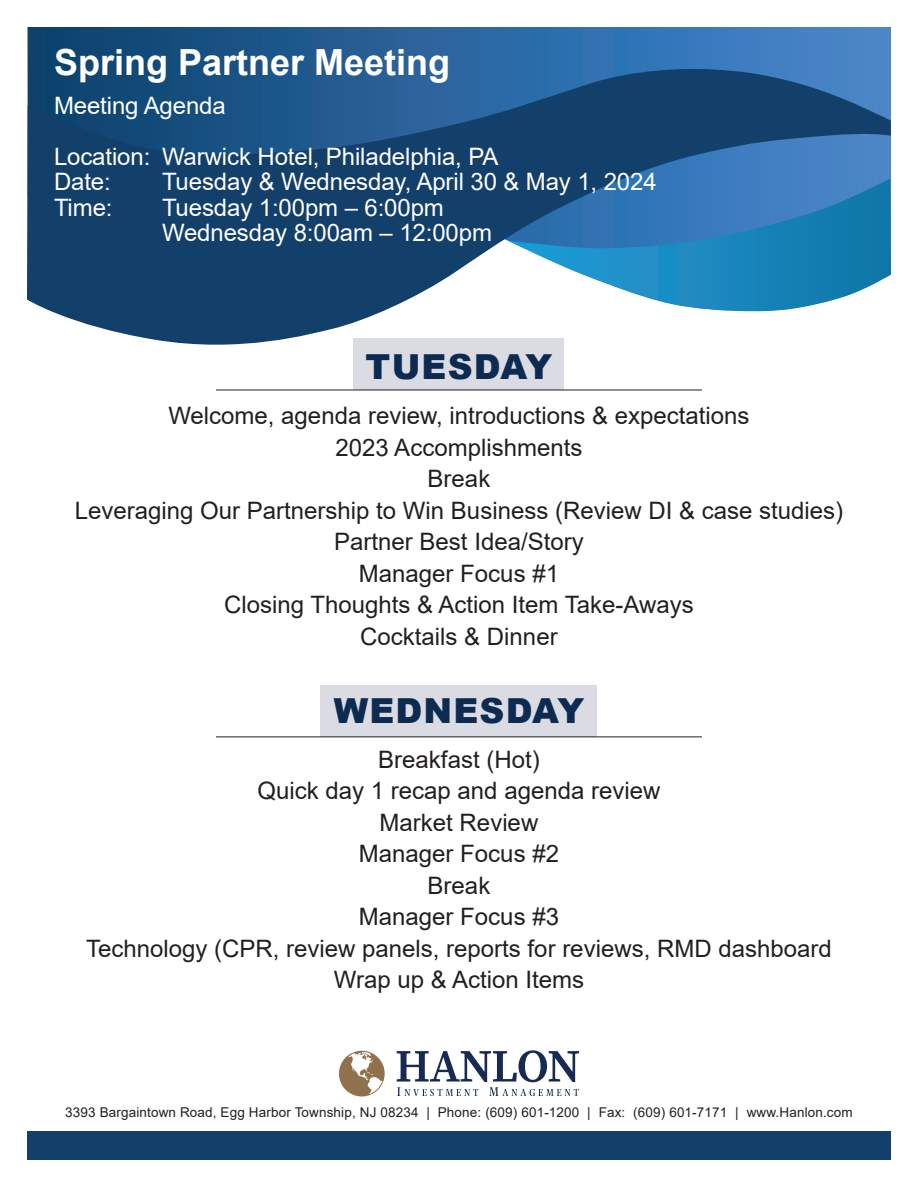
<style>
.page{position:relative;width:918px;height:1188px;background:#fff}
.page>*{position:absolute;margin:0;border:0;box-sizing:border-box;transform-origin:0 0}
.t1{font:700 36px "Arial";color:#fff}
.t2{font:900 34.5px "Arial";letter-spacing:.035em;color:#0d2b51}
.t3{font:24px "Arial";color:#231f20}
.t4{font:24px "Arial";letter-spacing:-.005em;color:#fff}
.t5{font:13.5px "Arial";letter-spacing:.01em;color:#231f20}
</style>
<div class="page">
<div style="left:321px;top:685px;width:276px;height:51px;background:#dadbe3"></div>
<div style="left:354px;top:338px;width:210px;height:52px;background:#dadbe3"></div>
<div style="left:27px;top:1131px;width:864px;height:29px;background:#133f6b"></div>
<svg style="left:28px;top:27px;width:863px;height:41px;background:#29659e"></svg>
<svg style="left:27px;top:68px;width:864px;height:286px;fill:#133f6b"></svg>
<svg style="left:508px;top:179px;width:383px;height:135px"></svg>
<div style="left:339px;top:1051px;width:46px;height:45px;background:#91704e;border-radius:50%"></div>
<svg style="left:348px;top:1052px;width:34px;height:42px"></svg>
<svg style="left:397px;top:1050px;width:182px;height:46px"></svg>
<hr style="left:216px;top:390px;width:486px;height:1px;background:#231f20">
<hr style="left:216px;top:736px;width:486px;height:1px;background:#231f20">
<p class="t1" style="left:54px;top:37px;width:398px">Spring Partner Meeting</p>
<p class="t4" style="left:54px;top:89px;width:173px">Meeting Agenda</p>
<p class="t4" style="left:54px;top:140px;width:446px">Location: Warwick Hotel, Philadelphia, PA</p>
<p class="t4" style="left:54px;top:165px;width:58px">Date:</p>
<p class="t4" style="left:162px;top:165px;width:496px">Tuesday &amp; Wednesday, April 30 &amp; May 1, 2024</p>
<p class="t4" style="left:54px;top:191px;width:60px">Time:</p>
<p class="t4" style="left:162px;top:191px;width:283px">Tuesday 1:00pm – 6:00pm</p>
<p class="t4" style="left:162px;top:216px;width:332px">Wednesday 8:00am – 12:00pm</p>
<p class="t2" style="left:366px;top:342px;width:188px">TUESDAY</p>
<p class="t3" style="left:168px;top:399px;width:583px">Welcome, agenda review, introductions &amp; expectations</p>
<p class="t3" style="left:336px;top:431px;width:248px">2023 Accomplishments</p>
<p class="t3" style="left:428px;top:462px;width:64px">Break</p>
<p class="t3" style="left:75px;top:494px;width:770px">Leveraging Our Partnership to Win Business (Review DI &amp; case studies)</p>
<p class="t3" style="left:334px;top:525px;width:251px">Partner Best Idea/Story</p>
<p class="t3" style="left:359px;top:557px;width:202px">Manager Focus #1</p>
<p class="t3" style="left:224px;top:588px;width:471px">Closing Thoughts &amp; Action Item Take-Aways</p>
<p class="t3" style="left:360px;top:620px;width:199px">Cocktails &amp; Dinner</p>
<p class="t2" style="left:334px;top:685px;width:252px">WEDNESDAY</p>
<p class="t3" style="left:378px;top:743px;width:163px">Breakfast (Hot)</p>
<p class="t3" style="left:258px;top:774px;width:404px">Quick day 1 recap and agenda review</p>
<p class="t3" style="left:380px;top:806px;width:160px">Market Review</p>
<p class="t3" style="left:359px;top:837px;width:202px">Manager Focus #2</p>
<p class="t3" style="left:428px;top:869px;width:64px">Break</p>
<p class="t3" style="left:359px;top:900px;width:202px">Manager Focus #3</p>
<p class="t3" style="left:86px;top:932px;width:747px">Technology (CPR, review panels, reports for reviews, RMD dashboard</p>
<p class="t3" style="left:334px;top:963px;width:252px">Wrap up &amp; Action Items</p>
<p class="t5" style="left:65px;top:1103px;width:789px">3393 Bargaintown Road, Egg Harbor Township, NJ 08234 | Phone: (609) 601-1200 | Fax: (609) 601-7171 | www.Hanlon.com</p>
</div>
